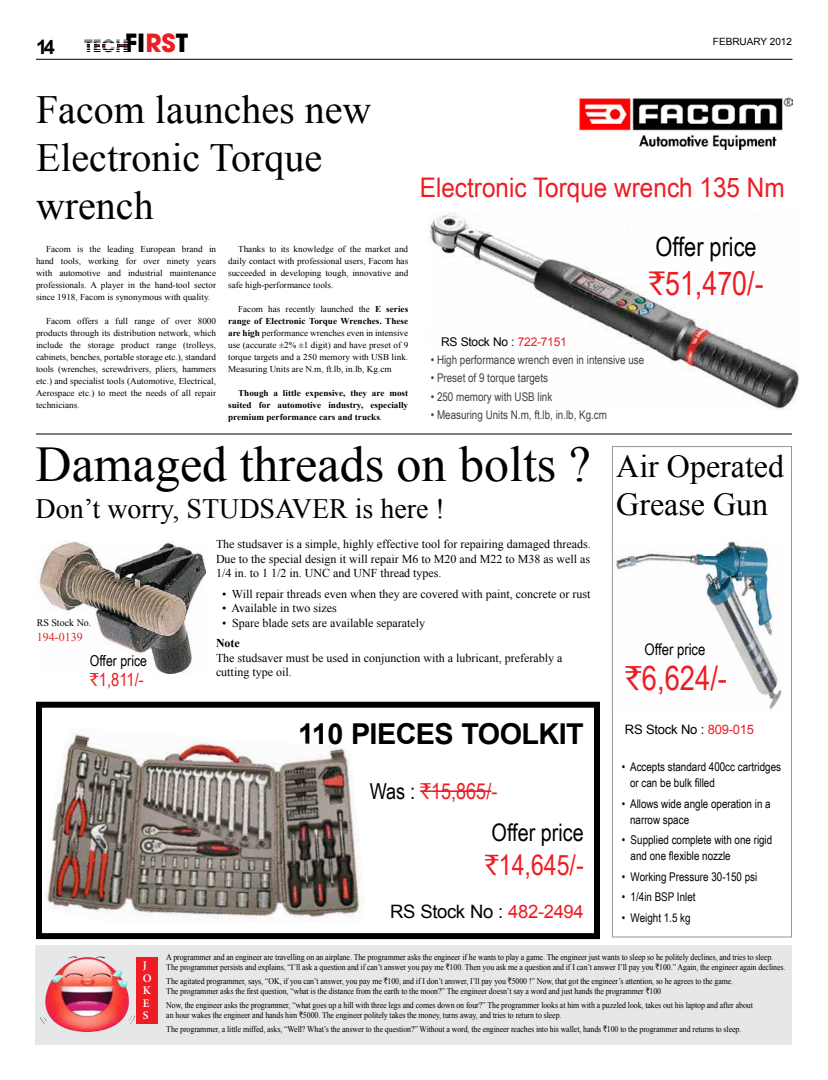
<style>
.page{position:relative;width:828px;height:1080px;background:#fff}
.page>*{position:absolute;margin:0;border:0;box-sizing:border-box;transform-origin:0 0}
.t1{font:50px "Times New Roman";color:#000}
.t2{font:40px/48px "Times New Roman";color:#000}
.t3{font:33.4px "Arial Narrow";color:#ed1d24}
.t4{font:32.8px "Arial Narrow";color:#ed1d24}
.t5{font:32px/38.4px "Times New Roman";color:#000}
.t6{font:700 28.8px "Arial";letter-spacing:-.02em;color:#000}
.t7{font:28.2px "Arial Narrow";color:#ed1d24}
.t8{font:28px "Times New Roman";color:#000}
.t9{font:27px "Arial Narrow";color:#ed1d24;scale:1.1 1}
.t10{font:26.5px "Arial Narrow";color:#000}
.t11{font:24.2px "Arial Narrow";color:#000}
.t12{font:22px "Arial Narrow";color:#ed1d24}
.t13{font:700 20px "Arial";color:#000}
.t14{font:18.5px "Arial";letter-spacing:-.02em;color:#000}
.t15{font:18px "Arial Narrow";color:#ed1d24}
.t16{font:700 16.6px "ITC Avant Garde Pro";color:#000}
.t17{font:16px "Arial Narrow";color:#000}
.t18{font:15px "Arial Narrow";color:#000}
.t19{font:13px "Arial";letter-spacing:-.02em;color:#000}
.t20{font:12px/14.4px "Times New Roman";color:#000;text-align:justify}
.t21{font:12px/16px "Arial Narrow";color:#000}
.t22{font:12px "Arial Narrow";color:#414042}
.t23{font:12px "Arial";letter-spacing:-.02em;color:#000}
.t24{font:12px "Times New Roman";color:#ed1d24}
.t25{font:700 12px "Times New Roman";color:#000}
.t26{font:600 11.6px/12.5px "Minion Pro";color:#fff}
.t27{font:10px "Arial";color:#000}
.t28{font:10px "Times New Roman";color:#000}
.t29{font:9px/12px "Times New Roman";color:#000;text-align:justify}
.t30{font:700 9px/12px "Times New Roman";color:#000;text-align:justify}
.t31{font:8.8px/10.5px "Times New Roman";letter-spacing:-.01em;color:#000;scale:.9 1}
.s1{font-size:24.9px}
.s2{font-size:24.9px;color:#ed1d24}
.s3{font-weight:700}
.s4{font-weight:400}
.s5{color:#ed1d24}
.s6{font-family:"Rupee Foradian"}
.s7{color:#000}
</style>
<div class="page">
<hr style="left:36px;top:59px;width:757px;height:1px;background:#000">
<hr style="left:87px;top:45px;width:41px;height:1px;background:#ed1d24">
<svg style="left:101px;top:45px;width:15px;height:2px"></svg>
<hr style="left:36px;top:434px;width:756px;height:1px;background:#000">
<img style="left:429px;top:213px;width:370px;height:197px">
<div style="left:612px;top:446px;width:180px;height:491px;border:1px solid #939598"></div>
<div style="left:36px;top:702px;width:564px;height:237px;border:6px solid #000"></div>
<svg style="left:420px;top:790px;width:11px;height:2px"></svg>
<hr style="left:431px;top:790px;width:60px;height:2px;background:#ed1d24">
<img style="left:45px;top:734px;width:318px;height:186px">
<img style="left:36px;top:542px;width:170px;height:132px">
<img style="left:614px;top:540px;width:168px;height:170px">
<img style="left:579px;top:97px;width:214px;height:53px">
<div style="left:36px;top:945px;width:756px;height:99px;background:#e6e7e8"></div>
<img style="left:40px;top:956px;width:95px;height:77px">
<div style="left:136px;top:957px;width:21px;height:67px;background:#ed1d24"></div>
<h3 class="t13" style="left:36px;top:33px;width:20px">14</h3>
<h3 class="t16" style="left:85px;top:35px;width:102px">TECH<span class="s1">FI</span><span class="s2">RS</span><span class="s1">T</span></h3>
<p class="t27" style="left:713px;top:35px;width:8px">febr</p>
<p class="t27" style="left:740px;top:35px;width:54px">UARY 2012</p>
<h2 class="t2" style="left:36px;top:85px;width:337px">Facom launches new<br>Electronic Torque wrench</h2>
<p class="t29" style="left:36px;top:243px;width:182px;text-indent:10px">Facom is the leading European brand in hand tools, working for over ninety years with automotive and industrial maintenance professionals. A player in the hand-tool sector since 1918, Facom is synonymous with quality.</p>
<p class="t29" style="left:36px;top:315px;width:182px;text-indent:10px">Facom offers a full range of over 8000 products through its distribution network, which include the storage product range (trolleys, cabinets, benches, portable storage etc.), standard tools (wrenches, screwdrivers, pliers, hammers etc.) and specialist tools (Automotive, Electrical, Aerospace etc.) to meet the needs of all repair technicians.</p>
<p class="t29" style="left:228px;top:243px;width:182px;text-indent:10px">Thanks to its knowledge of the market and daily contact with professional users, Facom has succeeded in developing tough, innovative and safe high-performance tools.</p>
<p class="t29" style="left:228px;top:303px;width:182px;text-indent:10px">Facom has recently launched the <span class="s3">E series range of Electronic Torque Wrenches. These are high</span> performance wrenches even in intensive use (accurate ±2% ±1 digit) and have preset of 9 torque targets and a 250 memory with USB link.<br>Measuring Units are N.m, ft.lb, in.lb, Kg.cm</p>
<p class="t30" style="left:228px;top:387px;width:182px;text-indent:10px">Though a little expensive, they are most suited for automotive industry, especially premium performance cars and trucks<span class="s4">.</span></p>
<h3 class="t9" style="left:420px;top:168px;width:333px">Electronic Torque wrench 135 Nm</h3>
<h3 class="t23" style="left:441px;top:334px;width:127px">RS Stock No : <span class="s5">722-7151</span></h3>
<h3 class="t10" style="left:656px;top:227px;width:103px">Offer price</h3>
<h3 class="t4" style="left:649px;top:259px;width:116px"><span class="s6">`</span>51,470/-</h3>
<h3 class="t22" style="left:431px;top:351px;width:215px">• High performance wrench even in intensive use</h3>
<h3 class="t22" style="left:431px;top:369px;width:119px">• Preset of 9 torque targets</h3>
<h3 class="t22" style="left:431px;top:388px;width:123px">• 250 memory with USB link</h3>
<h3 class="t22" style="left:431px;top:406px;width:178px">• Measuring Units N.m, ft.lb, in.lb, Kg.cm</h3>
<h1 class="t1" style="left:36px;top:430px;width:557px">Damaged threads on bolts ?</h1>
<h3 class="t8" style="left:36px;top:490px;width:411px">Don’t worry, STUDSAVER is here !</h3>
<h3 class="t20" style="left:216px;top:537px;width:376px">The studsaver is a simple, highly effective tool for repairing damaged threads.<br>Due to the special design it will repair M6 to M20 and M22 to M38 as well as 1/4 in. to 1 1/2 in. UNC and UNF thread types.</h3>
<h3 class="t20" style="left:222px;top:586px;width:370px">• Will repair threads even when they are covered with paint, concrete or rust</h3>
<h3 class="t20" style="left:222px;top:601px;width:116px">• Available in two sizes</h3>
<h3 class="t20" style="left:222px;top:615px;width:205px">• Spare blade sets are available separately</h3>
<h3 class="t25" style="left:216px;top:635px;width:25px">Note</h3>
<h3 class="t20" style="left:216px;top:650px;width:348px">The studsaver must be used in conjunction with a lubricant, preferably a cutting type oil.</h3>
<p class="t28" style="left:37px;top:616px;width:56px">RS Stock No.</p>
<h3 class="t24" style="left:37px;top:628px;width:47px">194-0139</h3>
<h3 class="t18" style="left:90px;top:650px;width:59px">Offer price</h3>
<h3 class="t15" style="left:90px;top:666px;width:55px"><span class="s6">`</span>1,811/-</h3>
<h3 class="t6" style="left:298px;top:714px;width:201px">110 PIECES TOOL</h3>
<h3 class="t6" style="left:539px;top:714px;width:47px">KIT</h3>
<h3 class="t12" style="left:370px;top:775px;width:129px"><span class="s7">Was :</span> <span class="s6">`</span>15,865/-</h3>
<h3 class="t11" style="left:492px;top:815px;width:94px">Offer price</h3>
<h3 class="t7" style="left:485px;top:844px;width:100px"><span class="s6">`</span>14,645/-</h3>
<h3 class="t14" style="left:390px;top:899px;width:195px">RS Stock No : <span class="s5">482-2494</span></h3>
<h3 class="t5" style="left:616px;top:447px;width:169px">Air Operated<br>Grease Gun</h3>
<h3 class="t17" style="left:644px;top:638px;width:63px">Offer price</h3>
<h3 class="t3" style="left:625px;top:654px;width:103px"><span class="s6">`</span>6,624/-</h3>
<h3 class="t19" style="left:625px;top:721px;width:131px">RS Stock No : <span class="s5">809-015</span></h3>
<h3 class="t21" style="left:630px;top:758px;width:152px;text-indent:-8px">• Accepts standard 400cc cartridges or can be bulk filled</h3>
<h3 class="t21" style="left:630px;top:795px;width:142px;text-indent:-8px">• Allows wide angle operation in a narrow space</h3>
<h3 class="t21" style="left:631px;top:831px;width:143px;text-indent:-9px">• Supplied complete with one rigid and one flexible nozzle</h3>
<h3 class="t21" style="left:622px;top:868px;width:137px">• Working Pressure 30-150 psi</h3>
<h3 class="t21" style="left:622px;top:888px;width:75px">• 1/4in BSP Inlet</h3>
<h3 class="t21" style="left:622px;top:909px;width:70px">• Weight 1.5 kg</h3>
<h3 class="t26" style="left:143px;top:959px;width:10px">J<br>O<br>K<br>E<br>S</h3>
<p class="t31" style="left:166px;top:951px;width:689px">A programmer and an engineer are travelling on an airplane. The programmer asks the engineer if he wants to play a game. The engineer just wants to sleep so he politely declines, and tries to sleep.<br>The programmer persists and explains, “I’ll ask a question and if can’t answer you pay me <span class="s6">`</span>100. Then you ask me a question and if I can’t answer I’ll pay you <span class="s6">`</span>100.” Again, the engineer again declines.</p>
<p class="t31" style="left:166px;top:975px;width:631px">The agitated programmer, says, “OK, if you can’t answer, you pay me <span class="s6">`</span>100, and if I don’t answer, I’ll pay you <span class="s6">`</span>5000 !” Now, that got the engineer’s attention, so he agrees to the game.<br>The programmer asks the first question, “what is the distance from the earth to the moon?” The engineer doesn’t say a word and just hands the programmer <span class="s6">`</span>100</p>
<p class="t31" style="left:166px;top:999px;width:653px">Now, the engineer asks the programmer, “what goes up a hill with three legs and comes down on four?” The programmer looks at him with a puzzled look, takes out his laptop and after about an hour wakes the engineer and hands him <span class="s6">`</span>5000. The engineer politely takes the money, turns away, and tries to return to sleep.</p>
<p class="t31" style="left:166px;top:1023px;width:640px">The programmer, a little miffed, asks, “Well? What’s the answer to the question?” Without a word, the engineer reaches into his wallet, hands <span class="s6">`</span>100 to the programmer and returns to sleep.</p>
</div>
